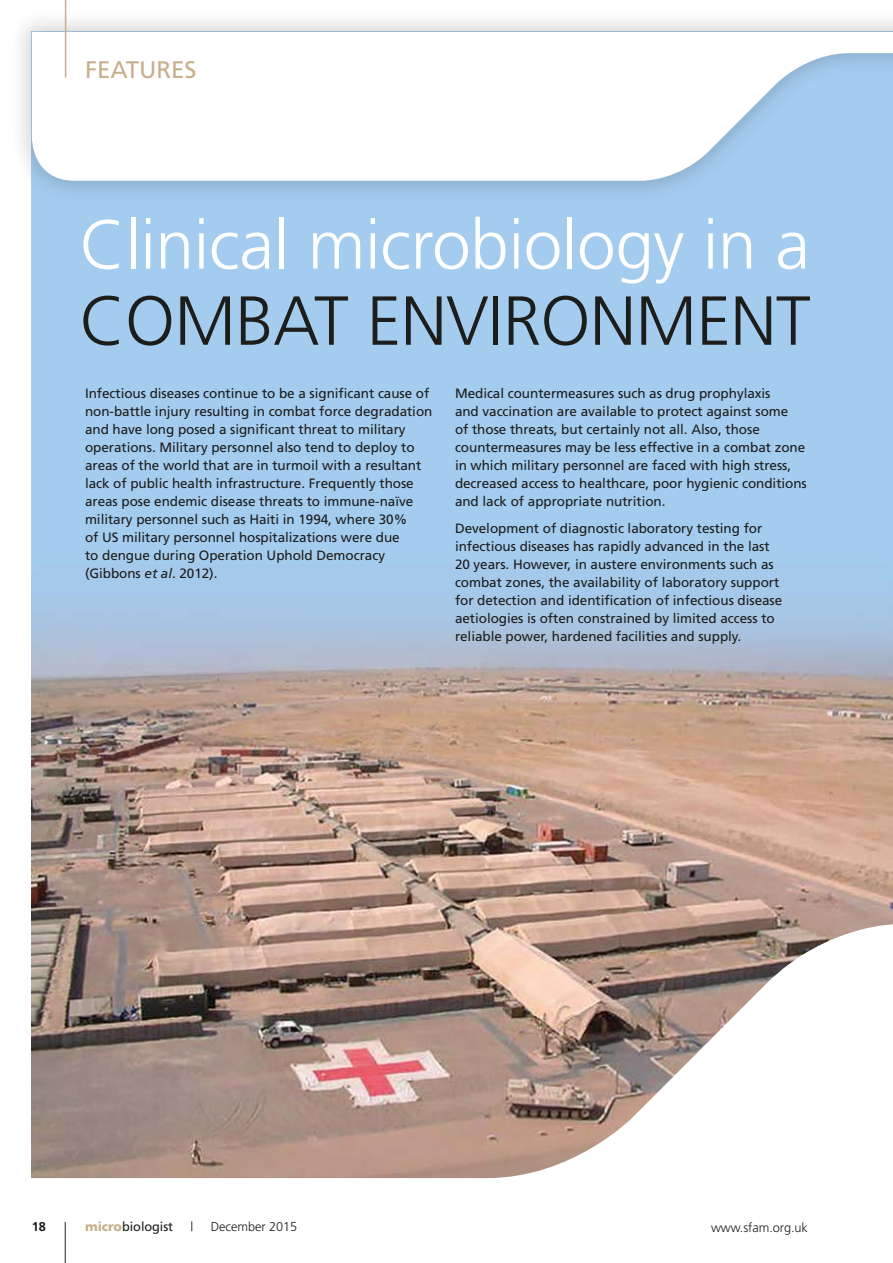
<style>
.page{position:relative;width:893px;height:1263px;background:#fff}
.page>*{position:absolute;margin:0;border:0;box-sizing:border-box;transform-origin:0 0}
.t1{font:300 69.3px "Frutiger";letter-spacing:-.005em;color:#fff}
.t2{font:300 69.3px "Frutiger";letter-spacing:-.01em;color:#1d1d1b}
.t3{font:24px "Frutiger";color:#c7af8d}
.t4{font:13.5px/18px "Frutiger";letter-spacing:-.005em;color:#1d1d1b}
.t5{font:300 12.75px "Frutiger";letter-spacing:-.005em;color:#1d1d1b}
.t6{font:12.75px "Frutiger";letter-spacing:-.005em;color:#1d1d1b}
.t7{font:700 12.75px "Frutiger";color:#1d1d1b}
.s1{font-style:italic}
.s2{font-weight:900;color:#c7af8d}
</style>
<div class="page">
<img style="left:32px;top:204px;width:861px;height:720px">
<svg style="left:31px;top:924px;width:862px;height:255px"></svg>
<div style="left:8px;top:8px;width:885px;height:196px;background:#1d1d1b;opacity:.2"></div>
<svg style="left:32px;top:32px;width:861px;height:149px"></svg>
<hr style="left:65px;top:0;width:1px;height:78px;background:#c7af8d">
<hr style="left:65px;top:1222px;width:1px;height:41px;background:#1d1d1b">
<h2 class="t3" style="left:85px;top:55px;width:113px">FEATURES</h2>
<h1 class="t1" style="left:79px;top:205px;width:732px">Clinical microbiology in a</h1>
<h1 class="t2" style="left:79px;top:282px;width:732px">COMBAT ENVIRONMENT</h1>
<p class="t4" style="left:85px;top:384px;width:349px">Infectious diseases continue to be a significant cause of non-battle injury resulting in combat force degradation and have long posed a significant threat to military operations. Military personnel also tend to deploy to areas of the world that are in turmoil with a resultant lack of public health infrastructure. Frequently those areas pose endemic disease threats to immune-naïve military personnel such as Haiti in 1994, where 30%<br>of US military personnel hospitalizations were due<br>to dengue during Operation Uphold Democracy (Gibbons <span class="s1">et al</span>. 2012).</p>
<p class="t4" style="left:455px;top:384px;width:353px">Medical countermeasures such as drug prophylaxis<br>and vaccination are available to protect against some<br>of those threats, but certainly not all. Also, those countermeasures may be less effective in a combat zone in which military personnel are faced with high stress, decreased access to healthcare, poor hygienic conditions and lack of appropriate nutrition.</p>
<p class="t4" style="left:455px;top:519px;width:329px">Development of diagnostic laboratory testing for infectious diseases has rapidly advanced in the last 20 years. However, in austere environments such as combat zones, the availability of laboratory support for detection and identification of infectious disease aetiologies is often constrained by limited access to reliable power, hardened facilities and supply.</p>
<p class="t7" style="left:32px;top:1219px;width:16px">18</p>
<p class="t6" style="left:85px;top:1219px;width:90px"><span class="s2">micro</span>biologist</p>
<p class="t5" style="left:191px;top:1219px;width:4px">|</p>
<p class="t5" style="left:211px;top:1219px;width:88px">December 2015</p>
<p class="t5" style="left:711px;top:1220px;width:98px">www.sfam.org.uk</p>
</div>
